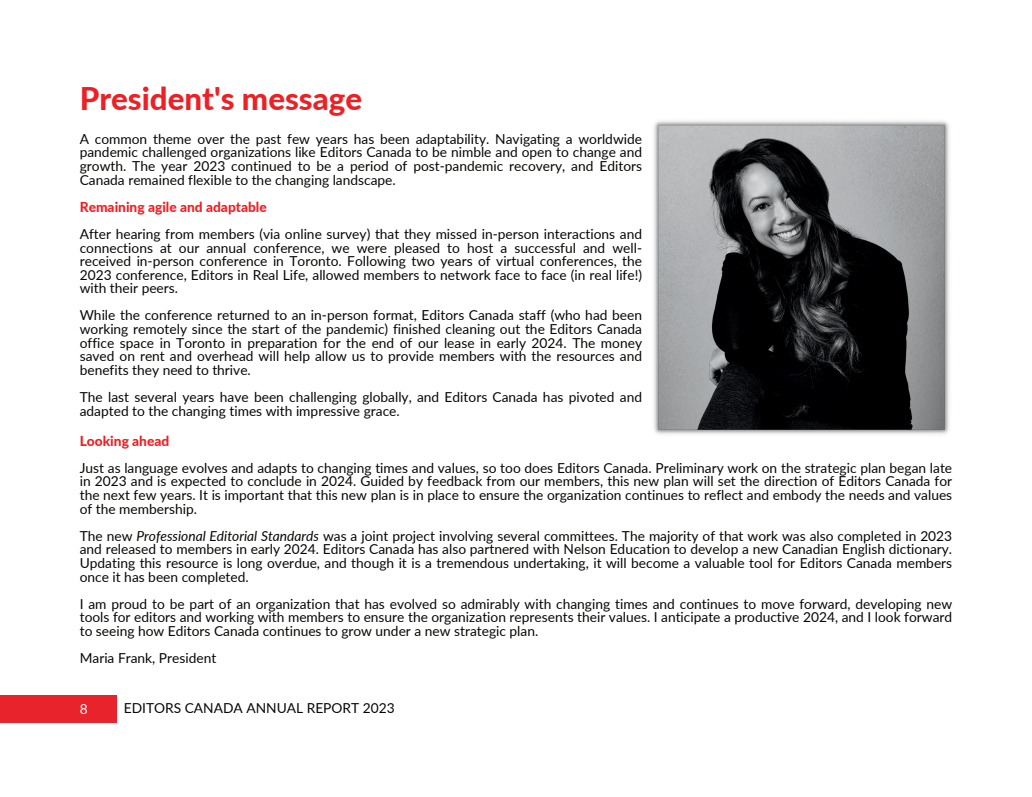
<style>
.page{position:relative;width:1032px;height:797px;background:#fff}
.page>*{position:absolute;margin:0;border:0;box-sizing:border-box;transform-origin:0 0}
.t1{font:800 31.25px "Lato";color:#ed2125}
.t2{font:13.75px/13.6px "Lato";color:#080704;text-align:justify}
.t3{font:800 13.75px "Lato";color:#ed2125}
.t4{font:13.75px "Lato";color:#fff}
.s1{font-style:italic}
</style>
<div class="page">
<img style="left:654px;top:121px;width:295px;height:313px">
<div style="left:0;top:695px;width:117px;height:27px;background:#e8232c"></div>
<h1 class="t1" style="left:80px;top:75px;width:284px">President's message</h1>
<p class="t2" style="left:80px;top:131px;width:563px">A common theme over the past few years has been adaptability. Navigating a worldwide pandemic challenged organizations like Editors Canada to be nimble and open to change and growth. The year 2023 continued to be a period of post-pandemic recovery, and Editors Canada remained flexible to the changing landscape.</p>
<p class="t3" style="left:80px;top:196px;width:188px">Remaining agile and adaptable</p>
<p class="t2" style="left:80px;top:226px;width:563px">After hearing from members (via online survey) that they missed in-person interactions and connections at our annual conference, we were pleased to host a successful and well&shy;received in-person conference in Toronto. Following two years of virtual conferences, the 2023 conference, Editors in Real Life, allowed members to network face to face (in real life!) with their peers.</p>
<p class="t2" style="left:80px;top:308px;width:563px">While the conference returned to an in-person format, Editors Canada staff (who had been working remotely since the start of the pandemic) finished cleaning out the Editors Canada office space in Toronto in preparation for the end of our lease in early 2024. The money saved on rent and overhead will help allow us to provide members with the resources and benefits they need to thrive.</p>
<p class="t2" style="left:80px;top:390px;width:563px">The last several years have been challenging globally, and Editors Canada has pivoted and adapted to the changing times with impressive grace.</p>
<p class="t3" style="left:80px;top:430px;width:91px">Looking ahead</p>
<p class="t2" style="left:80px;top:460px;width:873px">Just as language evolves and adapts to changing times and values, so too does Editors Canada. Preliminary work on the strategic plan began late in 2023 and is expected to conclude in 2024. Guided by feedback from our members, this new plan will set the direction of Editors Canada for the next few years. It is important that this new plan is in place to ensure the organization continues to reflect and embody the needs and values of the membership.</p>
<p class="t2" style="left:80px;top:528px;width:873px">The new <span class="s1">Professional Editorial Standards</span> was a joint project involving several committees. The majority of that work was also completed in 2023 and released to members in early 2024. Editors Canada has also partnered with Nelson Education to develop a new Canadian English dictionary.<br>Updating this resource is long overdue, and though it is a tremendous undertaking, it will become a valuable tool for Editors Canada members once it has been completed.</p>
<p class="t2" style="left:80px;top:596px;width:873px">I am proud to be part of an organization that has evolved so admirably with changing times and continues to move forward, developing new tools for editors and working with members to ensure the organization represents their values. I anticipate a productive 2024, and I look forward to seeing how Editors Canada continues to grow under a new strategic plan.</p>
<p class="t2" style="left:80px;top:651px;width:138px">Maria Frank, President</p>
<p class="t4" style="left:80px;top:699px;width:9px">8</p>
<p class="t2" style="left:124px;top:701px;width:272px">EDITORS CANADA ANNUAL REPORT 2023</p>
</div>
